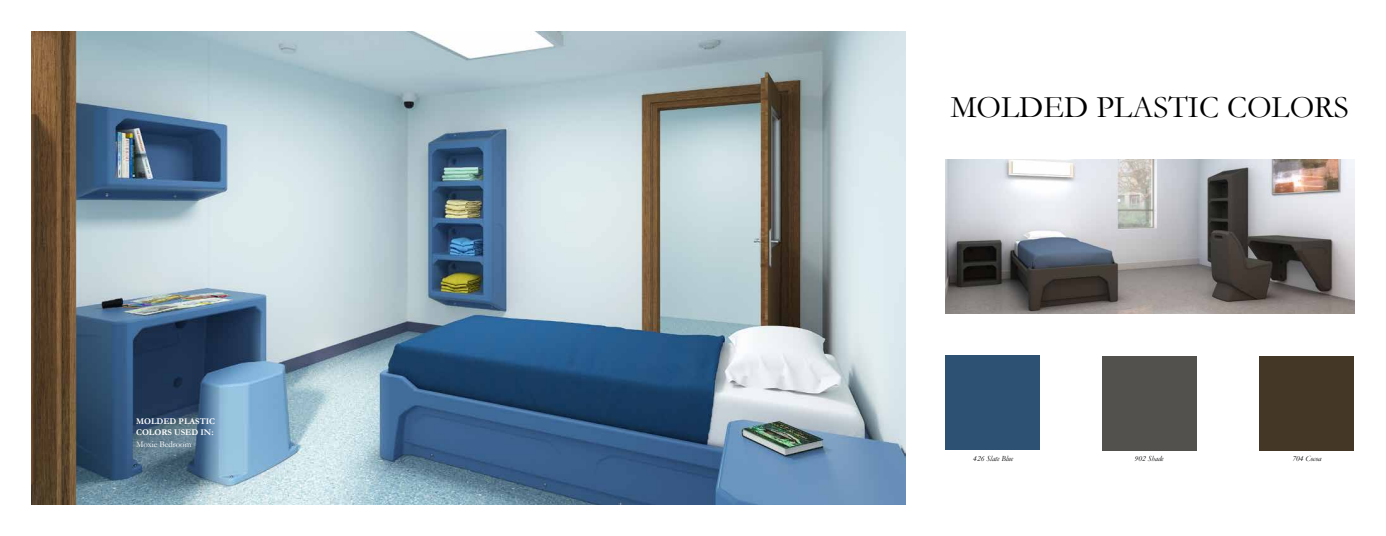
<style>
.page{position:relative;width:1386px;height:536px;background:#fff}
.page>*{position:absolute;margin:0;border:0;box-sizing:border-box;transform-origin:0 0}
.t1{font:31.5px "Garamond";color:#000}
.t2{font:700 8.75px/10.5px "Garamond";color:#fff}
.t3{font:8.75px "Garamond";color:#fff}
.t4{font:italic 7.88px "Garamond";color:#000}
</style>
<div class="page">
<img style="left:32px;top:32px;width:873px;height:472px">
<div style="left:1102px;top:355px;width:95px;height:95px;background:#52514d"></div>
<div style="left:945px;top:355px;width:95px;height:94px;background:#2d5173"></div>
<div style="left:1259px;top:356px;width:95px;height:94px;background:#443726"></div>
<img style="left:945px;top:159px;width:409px;height:155px">
<p class="t2" style="left:136px;top:416px;width:81px">MOLDED PLASTIC<br>COLORS USED IN:</p>
<p class="t3" style="left:136px;top:439px;width:57px">Moxie Bedroom</p>
<h1 class="t1" style="left:950px;top:88px;width:400px">MOLDED PLASTIC COLORS</h1>
<p class="t4" style="left:973px;top:453px;width:41px">426 Slate Blue</p>
<p class="t4" style="left:1135px;top:453px;width:30px">902 Shade</p>
<p class="t4" style="left:1292px;top:453px;width:30px">704 Cocoa</p>
</div>
